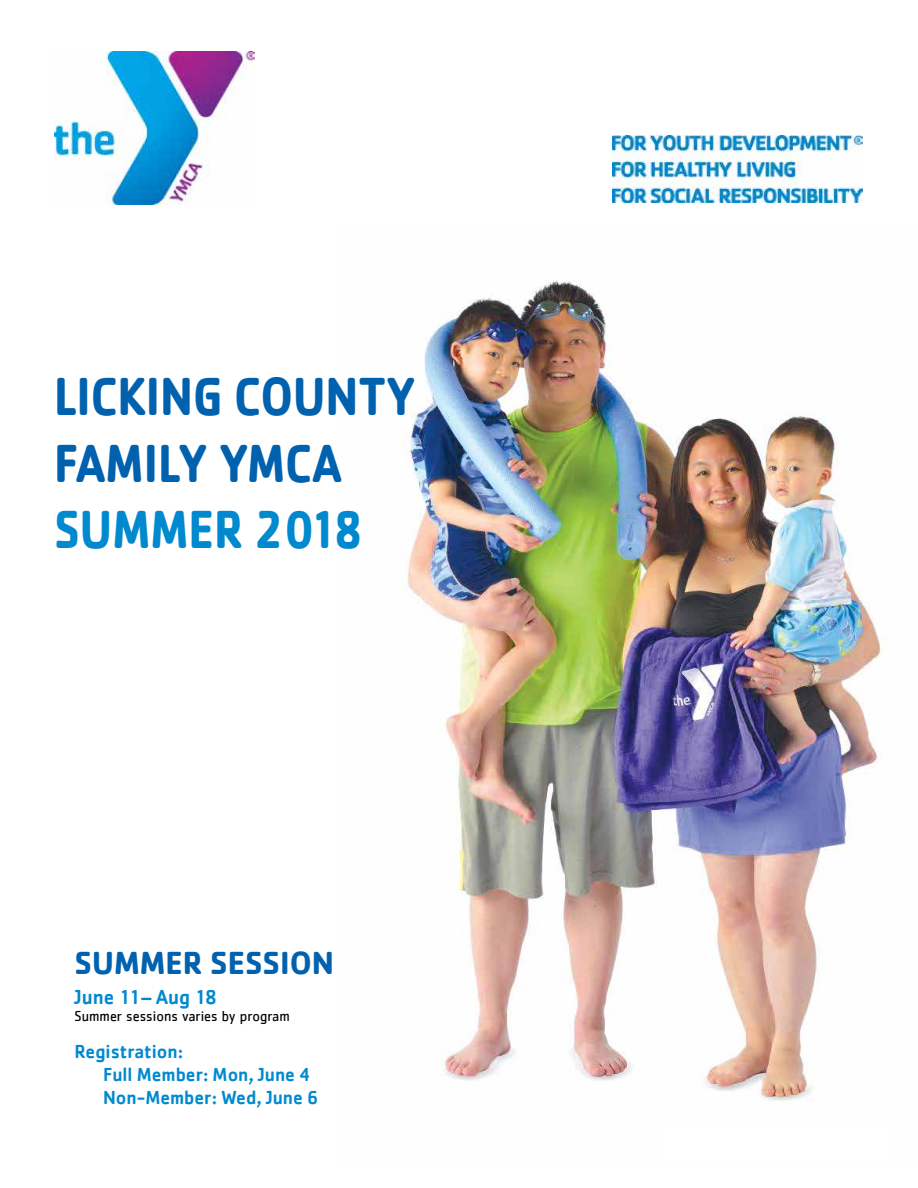
<style>
.page{position:relative;width:918px;height:1188px;background:#fff}
.page>*{position:absolute;margin:0;border:0;box-sizing:border-box;transform-origin:0 0}
.t1{font:700 55.35px/66.4px "Cachet";color:#0061af;scale:.84 1}
.t2{font:700 55.35px "Cachet";color:#0089cf;scale:.84 1}
.t3{font:700 33px "Cachet";color:#0061af;scale:.95 1}
.t4{font:500 21px "Cachet";color:#0089cf;scale:.95 1}
.t5{font:500 19.5px/23.4px "Cachet";color:#0089cf;scale:.95 1}
.t6{font:15px "Cachet";color:#000;scale:.95 1}
</style>
<div class="page">
<img style="left:406px;top:281px;width:482px;height:820px">
<img style="left:54px;top:51px;width:200px;height:153px">
<img style="left:612px;top:135px;width:251px;height:67px">
<h1 class="t1" style="left:54px;top:361px;width:432px">LICKING COUNTY<br>FAMILY YMCA</h1>
<h1 class="t2" style="left:54px;top:494px;width:370px">SUMMER 2018</h1>
<h2 class="t3" style="left:75px;top:942px;width:275px">SUMMER SESSION</h2>
<p class="t4" style="left:75px;top:984px;width:152px">June 11– Aug 18</p>
<p class="t6" style="left:75px;top:1007px;width:228px">Summer sessions varies by program</p>
<p class="t5" style="left:103px;top:1039px;width:228px;text-indent:-28px">Registration:<br>Full Member: Mon, June 4<br>Non-Member: Wed, June 6</p>
</div>
